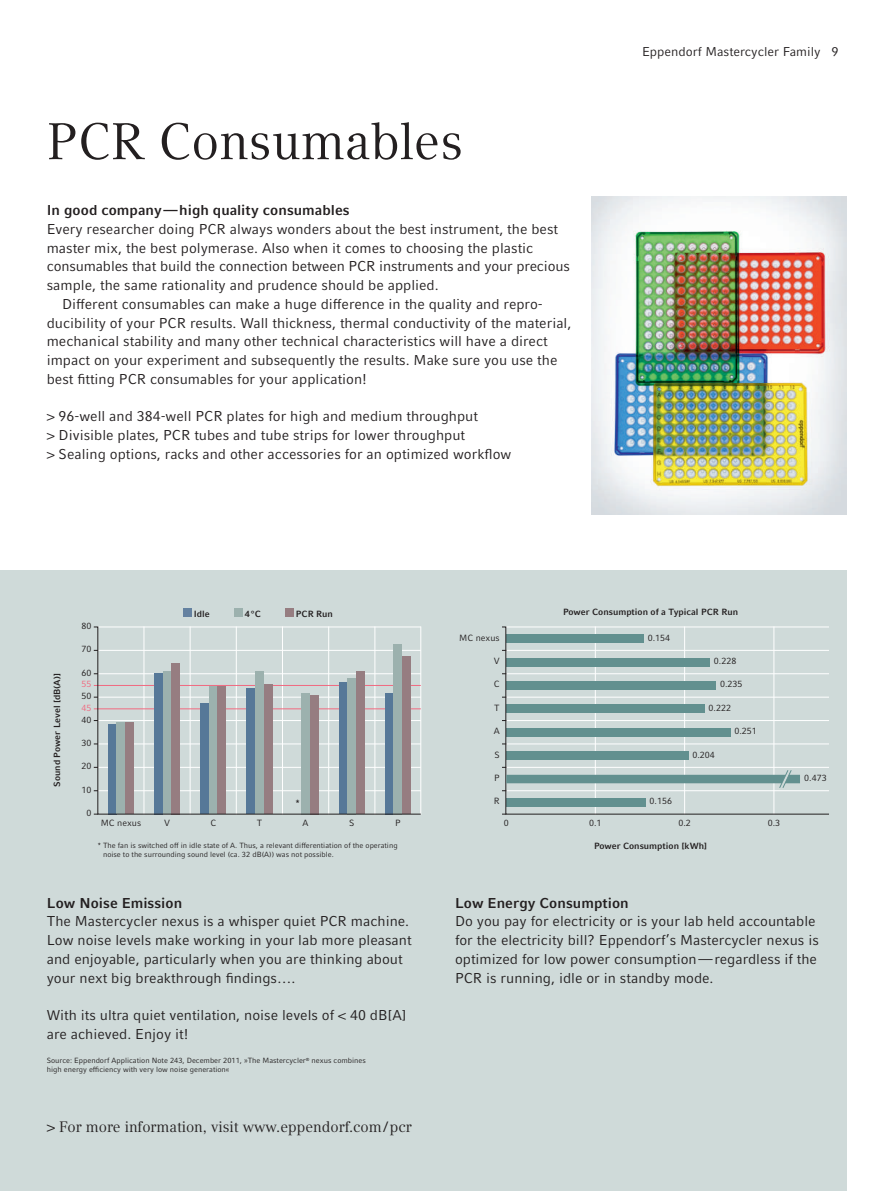
<style>
.page{position:relative;width:893px;height:1191px;background:#fff}
.page>*{position:absolute;margin:0;border:0;box-sizing:border-box;transform-origin:0 0}
.t1{font:51px "Compatil Textfor Eppendorf";color:#231f20}
.t2{font:15px "Compatil Textfor Eppendorf";color:#231f20}
.t3{font:14.25px/18.8px "Compatil Factfor Eppendorf";color:#231f20}
.t4{font:700 14.25px "Compatil Factfor Eppendorf";letter-spacing:.005em;color:#231f20}
.t5{font:12.75px "Compatil Factfor Eppendorf";color:#231f20}
.t6{font:9px "Compatil Factfor Eppendorf";color:#231f20}
.t7{font:700 9px "Compatil Factfor Eppendorf";color:#231f20}
.t8{font:9px "Compatil Factfor Eppendorf";color:#f16a80}
.t9{font:7.5px/9px "Compatil Factfor Eppendorf";color:#231f20}
.s1{font-family:"Compatil Textfor Eppendorf"}
</style>
<div class="page">
<div style="left:0;top:571px;width:846px;height:620px;background:#cfdad9"></div>
<img style="left:591px;top:196px;width:255px;height:318px">
<svg style="left:502px;top:626px;width:327px;height:189px"></svg>
<svg style="left:502px;top:767px;width:298px;height:24px"></svg>
<svg style="left:93px;top:626px;width:329px;height:189px"></svg>
<div style="left:183px;top:608px;width:8px;height:9px;background:#6481a0"></div>
<div style="left:234px;top:608px;width:8px;height:9px;background:#9cb1ae"></div>
<div style="left:285px;top:608px;width:8px;height:9px;background:#967d81"></div>
<h1 class="t1" style="left:47px;top:112px;width:418px">PCR Consumables</h1>
<p class="t4" style="left:47px;top:202px;width:304px">In good company — high quality consumables</p>
<p class="t3" style="left:47px;top:220px;width:513px">Every researcher doing PCR always wonders about the best instrument, the best</p>
<p class="t3" style="left:47px;top:238px;width:488px">master mix, the best polymerase. Also when it comes to choosing the plastic</p>
<p class="t3" style="left:47px;top:257px;width:525px">consumables that build the connection between PCR instruments and your precious</p>
<p class="t3" style="left:47px;top:276px;width:393px">sample, the same rationality and prudence should be applied.</p>
<p class="t3" style="left:62px;top:294px;width:481px">Different consumables can make a huge difference in the quality and repro-</p>
<p class="t3" style="left:47px;top:313px;width:526px">ducibility of your PCR results. Wall thickness, thermal conductivity of the material,</p>
<p class="t3" style="left:47px;top:332px;width:502px">mechanical stability and many other technical characteristics will have a direct</p>
<p class="t3" style="left:47px;top:351px;width:512px">impact on your experiment and subsequently the results. Make sure you use the</p>
<p class="t3" style="left:47px;top:369px;width:322px">best fitting PCR consumables for your application!</p>
<p class="t3" style="left:47px;top:407px;width:466px"><span class="s1">&gt;</span> 96-well and 384-well PCR plates for high and medium throughput<br><span class="s1">&gt;</span> Divisible plates, PCR tubes and tube strips for lower throughput<br><span class="s1">&gt;</span> Sealing options, racks and other accessories for an optimized workflow</p>
<p class="t5" style="left:642px;top:44px;width:198px">Eppendorf Mastercycler Family 9</p>
<p class="t7" style="left:52px;top:786px;width:115px;rotate:-90deg">Sound Power Level [dB(A)]</p>
<p class="t6" style="left:81px;top:620px;width:12px">80</p>
<p class="t6" style="left:81px;top:644px;width:12px">70</p>
<p class="t6" style="left:81px;top:667px;width:12px">60</p>
<p class="t8" style="left:81px;top:679px;width:12px">55</p>
<p class="t6" style="left:81px;top:691px;width:12px">50</p>
<p class="t8" style="left:81px;top:702px;width:12px">45</p>
<p class="t6" style="left:81px;top:714px;width:12px">40</p>
<p class="t6" style="left:81px;top:737px;width:12px">30</p>
<p class="t6" style="left:81px;top:761px;width:12px">20</p>
<p class="t6" style="left:81px;top:784px;width:12px">10</p>
<p class="t6" style="left:86px;top:807px;width:7px">0</p>
<p class="t7" style="left:194px;top:608px;width:17px">Idle</p>
<p class="t7" style="left:245px;top:608px;width:17px">4 °C</p>
<p class="t7" style="left:296px;top:608px;width:39px">PCR Run</p>
<p class="t7" style="left:296px;top:797px;width:5px">*</p>
<p class="t6" style="left:101px;top:818px;width:42px">MC nexus</p>
<p class="t6" style="left:395px;top:818px;width:7px">P</p>
<p class="t6" style="left:164px;top:818px;width:7px">V</p>
<p class="t6" style="left:210px;top:818px;width:7px">C</p>
<p class="t6" style="left:257px;top:818px;width:7px">T</p>
<p class="t6" style="left:303px;top:818px;width:7px">A</p>
<p class="t6" style="left:349px;top:818px;width:7px">S</p>
<p class="t9" style="left:103px;top:840px;width:296px;text-indent:-5px">* The fan is switched off in idle state of A. Thus, a relevant differentiation of the operating noise to the surrounding sound level (ca. 32 dB(A)) was not possible.</p>
<p class="t4" style="left:47px;top:894px;width:137px">Low Noise Emission</p>
<p class="t3" style="left:47px;top:912px;width:366px">The Mastercycler nexus is a whisper quiet PCR machine.<br>Low noise levels make working in your lab more pleasant and enjoyable, particularly when you are thinking about your next big breakthrough findings….</p>
<p class="t3" style="left:47px;top:1005px;width:361px">With its ultra quiet ventilation, noise levels of &lt; 40 dB[A] are achieved. Enjoy it!</p>
<p class="t9" style="left:47px;top:1056px;width:321px">Source: Eppendorf Application Note 243, December 2011, »The Mastercycler<sup>®</sup> nexus combines high energy efficiency with very low noise generation«</p>
<p class="t2" style="left:47px;top:1118px;width:366px">&gt; For more information, visit www.eppendorf.com / pcr</p>
<p class="t7" style="left:563px;top:606px;width:176px">Power Consumption of a Typical PCR Run</p>
<p class="t6" style="left:459px;top:632px;width:42px">MC nexus</p>
<p class="t6" style="left:648px;top:632px;width:24px">0.154</p>
<p class="t6" style="left:494px;top:655px;width:7px">V</p>
<p class="t6" style="left:714px;top:655px;width:24px">0.228</p>
<p class="t6" style="left:494px;top:679px;width:7px">C</p>
<p class="t6" style="left:720px;top:679px;width:24px">0.235</p>
<p class="t6" style="left:494px;top:702px;width:7px">T</p>
<p class="t6" style="left:708px;top:702px;width:24px">0.222</p>
<p class="t6" style="left:494px;top:726px;width:7px">A</p>
<p class="t6" style="left:734px;top:726px;width:24px">0.251</p>
<p class="t6" style="left:494px;top:749px;width:7px">S</p>
<p class="t6" style="left:692px;top:749px;width:24px">0.204</p>
<p class="t6" style="left:494px;top:772px;width:7px">P</p>
<p class="t6" style="left:804px;top:772px;width:24px">0.473</p>
<p class="t6" style="left:504px;top:818px;width:7px">0</p>
<p class="t6" style="left:589px;top:818px;width:14px">0.1</p>
<p class="t6" style="left:678px;top:818px;width:14px">0.2</p>
<p class="t6" style="left:768px;top:818px;width:14px">0.3</p>
<p class="t6" style="left:494px;top:796px;width:7px">R</p>
<p class="t6" style="left:650px;top:796px;width:24px">0.156</p>
<p class="t7" style="left:594px;top:840px;width:115px">Power Consumption [kWh]</p>
<p class="t4" style="left:455px;top:894px;width:175px">Low Energy Consumption</p>
<p class="t3" style="left:455px;top:912px;width:365px">Do you pay for electricity or is your lab held accountable for the electricity bill? Eppendorf’s Mastercycler nexus is optimized for low power consumption — regardless if the PCR is running, idle or in standby mode.</p>
</div>
